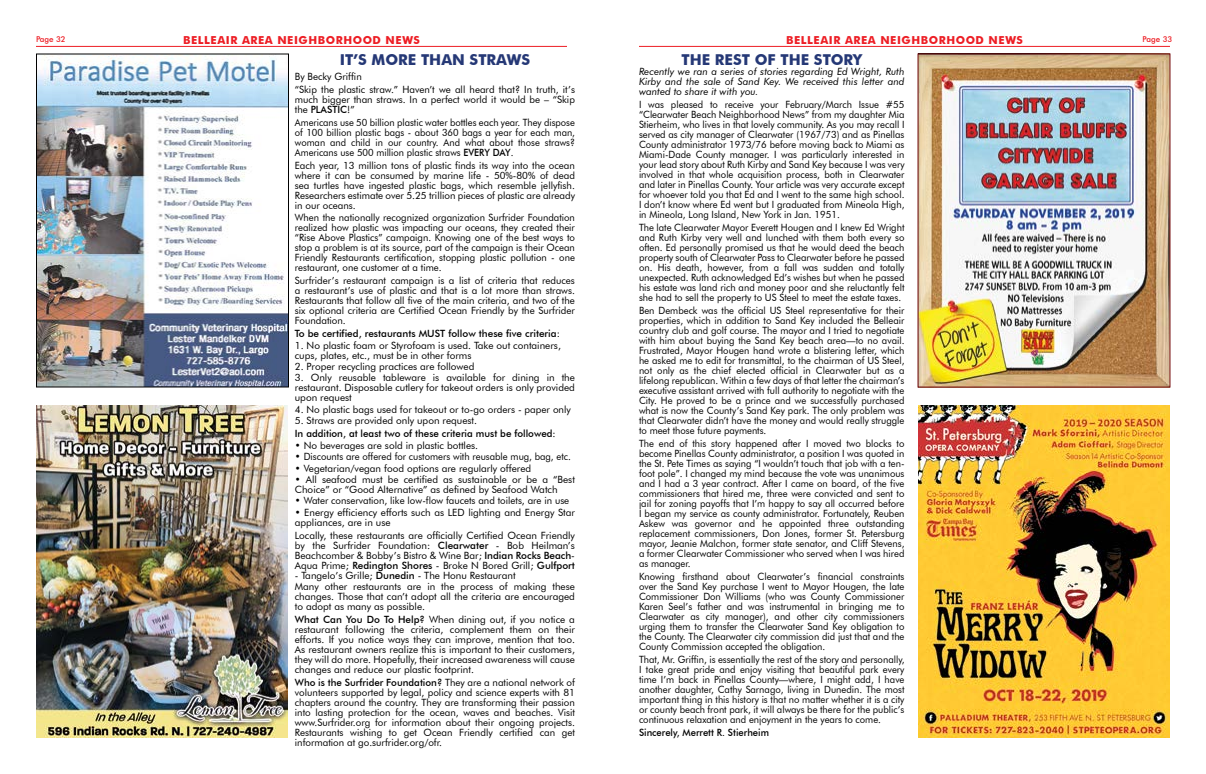
<style>
.page{position:relative;width:1206px;height:774px;background:#fff}
.page>*{position:absolute;margin:0;border:0;box-sizing:border-box;transform-origin:0 0}
.t1{font:700 15px "Futura BT";color:#253876}
.t2{font:700 11px "Futura BT";letter-spacing:.05em;color:#ed1d24}
.t3{font:10px/10px "Futura BT";color:#000;text-align:justify;scale:.95 1}
.t4{font:10px/10px "Futura BT";color:#000}
.t5{font:10px/10px "Futura BT";color:#000;text-align:justify;scale:.96 1}
.t6{font:10px/10px "Futura BT";color:#000;text-align:justify;scale:.94 1}
.t7{font:500 10px/12.9px "Futura BT";color:#000}
.t8{font:italic 10px/10px "Futura BT";color:#000;text-align:justify}
.t9{font:500 10px "Futura BT";color:#000;scale:.95 1}
.t10{font:500 8px "Futura BT";color:#ed1d24}
.s1{font-weight:500}
.s2{font-weight:400}
</style>
<div class="page">
<hr style="left:36px;top:46px;width:531px;height:1px;background:#ed1d24">
<hr style="left:639px;top:46px;width:531px;height:1px;background:#ed1d24">
<img style="left:918px;top:405px;width:252px;height:333px">
<img style="left:36px;top:405px;width:252px;height:333px">
<img style="left:38px;top:56px;width:249px;height:330px">
<div style="left:36px;top:54px;width:253px;height:334px;border:1px solid #000"></div>
<img style="left:920px;top:55px;width:248px;height:331px">
<div style="left:918px;top:53px;width:252px;height:335px;border:1px solid #7a1214"></div>
<p class="t10" style="left:36px;top:34px;width:31px">Page 32</p>
<p class="t2" style="left:183px;top:34px;width:238px">BELLEAIR AREA NEIGHBORHOOD NEWS</p>
<p class="t2" style="left:786px;top:34px;width:238px">BELLEAIR AREA NEIGHBORHOOD NEWS</p>
<p class="t10" style="left:1143px;top:34px;width:31px">Page 33</p>
<h1 class="t1" style="left:340px;top:51px;width:192px">IT’S MORE THAN STRAWS</h1>
<p class="t4" style="left:295px;top:70px;width:282px;line-height:12.9px">By Becky Griffin<br>“Skip the plastic straw.” Haven’t we all heard that? In truth, it’s</p>
<p class="t4" style="left:295px;top:94px;width:282px">much bigger than straws. In a perfect world it would be – “Skip the <span class="s1">PLASTIC</span>!”</p>
<p class="t6" style="left:295px;top:117px;width:300px">Americans use 50 billion plastic water bottles each year. They dispose of 100 billion plastic bags - about 360 bags a year for each man, woman and child in our country. And what about those straws?<br>Americans use 500 million plastic straws <span class="s1">EVERY DAY</span>.</p>
<p class="t4" style="left:295px;top:160px;width:282px;text-align:justify">Each year, 13 million tons of plastic finds its way into the ocean where it can be consumed by marine life - 50%-80% of dead sea turtles have ingested plastic bags, which resemble jellyfish.<br>Researchers estimate over 5.25 trillion pieces of plastic are already in our oceans.</p>
<p class="t5" style="left:295px;top:213px;width:293px">When the nationally recognized organization Surfrider Foundation realized how plastic was impacting our oceans, they created their “Rise Above Plastics” campaign. Knowing one of the best ways to stop a problem is at its source, part of the campaign is their Ocean Friendly Restaurants certification, stopping plastic pollution - one restaurant, one customer at a time.</p>
<p class="t4" style="left:295px;top:276px;width:282px;text-align:justify">Surfrider’s restaurant campaign is a list of criteria that reduces a restaurant’s use of plastic and that is a lot more than straws.<br>Restaurants that follow all five of the main criteria, and two of the six optional criteria are Certified Ocean Friendly by the Surfrider Foundation.</p>
<p class="t7" style="left:295px;top:327px;width:267px">To be certified, restaurants MUST follow these five criteria:</p>
<p class="t4" style="left:295px;top:340px;width:268px">1. No plastic foam or Styrofoam is used. Take out containers, cups, plates, etc., must be in other forms</p>
<p class="t4" style="left:295px;top:361px;width:181px">2. Proper recycling practices are followed</p>
<p class="t4" style="left:295px;top:373px;width:282px;text-align:justify">3. Only reusable tableware is available for dining in the restaurant. Disposable cutlery for takeout orders is only provided upon request</p>
<p class="t4" style="left:295px;top:404px;width:278px">4. No plastic bags used for takeout or to-go orders - paper only</p>
<p class="t7" style="left:295px;top:414px;width:262px"><span class="s2">5. Straws are provided only upon request.<br></span>In addition, at least two of these criteria must be followed<span class="s2">:</span></p>
<p class="t4" style="left:295px;top:440px;width:185px">• No beverages are sold in plastic bottles.</p>
<p class="t4" style="left:295px;top:452px;width:278px">• Discounts are offered for customers with reusable mug, bag, etc.</p>
<p class="t4" style="left:295px;top:463px;width:238px">• Vegetarian/vegan food options are regularly offered</p>
<p class="t4" style="left:295px;top:474px;width:282px">• All seafood must be certified as sustainable or be a “Best<br>Choice” or “Good Alternative” as defined by Seafood Watch</p>
<p class="t4" style="left:295px;top:496px;width:276px">• Water conservation, like low-flow faucets and toilets, are in use</p>
<p class="t4" style="left:295px;top:507px;width:282px">• Energy efficiency efforts such as LED lighting and Energy Star appliances, are in use</p>
<p class="t4" style="left:295px;top:530px;width:282px;text-align:justify">Locally, these restaurants are officially Certified Ocean Friendly by the Surfrider Foundation: <span class="s1">Clearwater</span> - Bob Heilman’s Beachcomber &amp; Bobby’s Bistro &amp; Wine Bar; <span class="s1">Indian Rocks Beach</span>-Aqua Prime; <span class="s1">Redington Shores</span> - Broke N Bored Grill; <span class="s1">Gulfport</span></p>
<p class="t4" style="left:295px;top:569px;width:282px;line-height:11.4px">- Tangelo’s Grille; <span class="s1">Dunedin</span> - The Honu Restaurant<br>Many other restaurants are in the process of making these</p>
<p class="t4" style="left:295px;top:592px;width:282px">changes. Those that can’t adopt all the criteria are encouraged to adopt as many as possible.</p>
<p class="t4" style="left:295px;top:614px;width:282px;text-align:justify"><span class="s1">What Can You Do To Help?</span> When dining out, if you notice a restaurant following the criteria, complement them on their efforts. If you notice ways they can improve, mention that too.<br>As restaurant owners realize this is important to their customers, they will do more. Hopefully, their increased awareness will cause changes and reduce our plastic footprint.</p>
<p class="t4" style="left:295px;top:677px;width:282px;text-align:justify"><span class="s1">Who is the Surfrider Foundation?</span> They are a national network of volunteers supported by legal, policy and science experts with 81 chapters around the country. They are transforming their passion into lasting protection for the ocean, waves and beaches. Visit www.Surfrider.org for information about their ongoing projects.<br>Restaurants wishing to get Ocean Friendly certified can get information at go.surfrider.org/ofr.</p>
<h1 class="t1" style="left:681px;top:51px;width:182px">THE REST OF THE STORY</h1>
<p class="t8" style="left:639px;top:67px;width:267px">Recently we ran a series of stories regarding Ed Wright, Ruth Kirby and the sale of Sand Key. We received this letter and wanted to share it with you.</p>
<p class="t3" style="left:639px;top:100px;width:281px">I was pleased to receive your February/March Issue #55 “Clearwater Beach Neighborhood News” from my daughter Mia Stierheim, who lives in that lovely community. As you may recall I served as city manager of Clearwater (1967/73) and as Pinellas County administrator 1973/76 before moving back to Miami as Miami-Dade County manager. I was particularly interested in your lead story about Ruth Kirby and Sand Key because I was very involved in that whole acquisition process, both in Clearwater and later in Pinellas County. Your article was very accurate except for whoever told you that Ed and I went to the same high school.<br>I don’t know where Ed went but I graduated from Mineola High, in Mineola, Long Island, New York in Jan. 1951.</p>
<p class="t3" style="left:639px;top:223px;width:281px">The late Clearwater Mayor Everett Hougen and I knew Ed Wright and Ruth Kirby very well and lunched with them both every so often. Ed personally promised us that he would deed the beach property south of Clearwater Pass to Clearwater before he passed on. His death, however, from a fall was sudden and totally unexpected. Ruth acknowledged Ed’s wishes but when he passed his estate was land rich and money poor and she reluctantly felt she had to sell the property to US Steel to meet the estate taxes.</p>
<p class="t3" style="left:639px;top:305px;width:281px">Ben Dembeck was the official US Steel representative for their properties, which in addition to Sand Key included the Belleair country club and golf course. The mayor and I tried to negotiate with him about buying the Sand Key beach area—to no avail.<br>Frustrated, Mayor Hougen hand wrote a blistering letter, which he asked me to edit for transmittal, to the chairman of US Steel, not only as the chief elected official in Clearwater but as a lifelong republican. Within a few days of that letter the chairman’s executive assistant arrived with full authority to negotiate with the City. He proved to be a prince and we successfully purchased what is now the County’s Sand Key park. The only problem was that Clearwater didn’t have the money and would really struggle to meet those future payments.</p>
<p class="t3" style="left:639px;top:438px;width:281px">The end of this story happened after I moved two blocks to become Pinellas County administrator, a position I was quoted in the St. Pete Times as saying “I wouldn’t touch that job with a ten&shy;foot pole”. I changed my mind because the vote was unanimous and I had a 3 year contract. After I came on board, of the five commissioners that hired me, three were convicted and sent to jail for zoning payoffs that I’m happy to say all occurred before I began my service as county administrator. Fortunately, Reuben Askew was governor and he appointed three outstanding replacement commissioners, Don Jones, former St. Petersburg mayor, Jeanie Malchon, former state senator, and Cliff Stevens, a former Clearwater Commissioner who served when I was hired as manager.</p>
<p class="t3" style="left:639px;top:571px;width:281px">Knowing firsthand about Clearwater’s financial constraints over the Sand Key purchase I went to Mayor Hougen, the late Commissioner Don Williams (who was County Commissioner Karen Seel’s father and was instrumental in bringing me to Clearwater as city manager), and other city commissioners urging them to transfer the Clearwater Sand Key obligation to the County. The Clearwater city commission did just that and the County Commission accepted the obligation.</p>
<p class="t3" style="left:639px;top:654px;width:281px">That, Mr. Griffin, is essentially the rest of the story and personally, I take great pride and enjoy visiting that beautiful park every time I’m back in Pinellas County—where, I might add, I have another daughter, Cathy Sarnago, living in Dunedin. The most important thing in this history is that no matter whether it is a city or county beach front park, it will always be there for the public’s continuous relaxation and enjoyment in the years to come.</p>
<p class="t9" style="left:639px;top:726px;width:138px">Sincerely, Merrett R. Stierheim</p>
</div>
